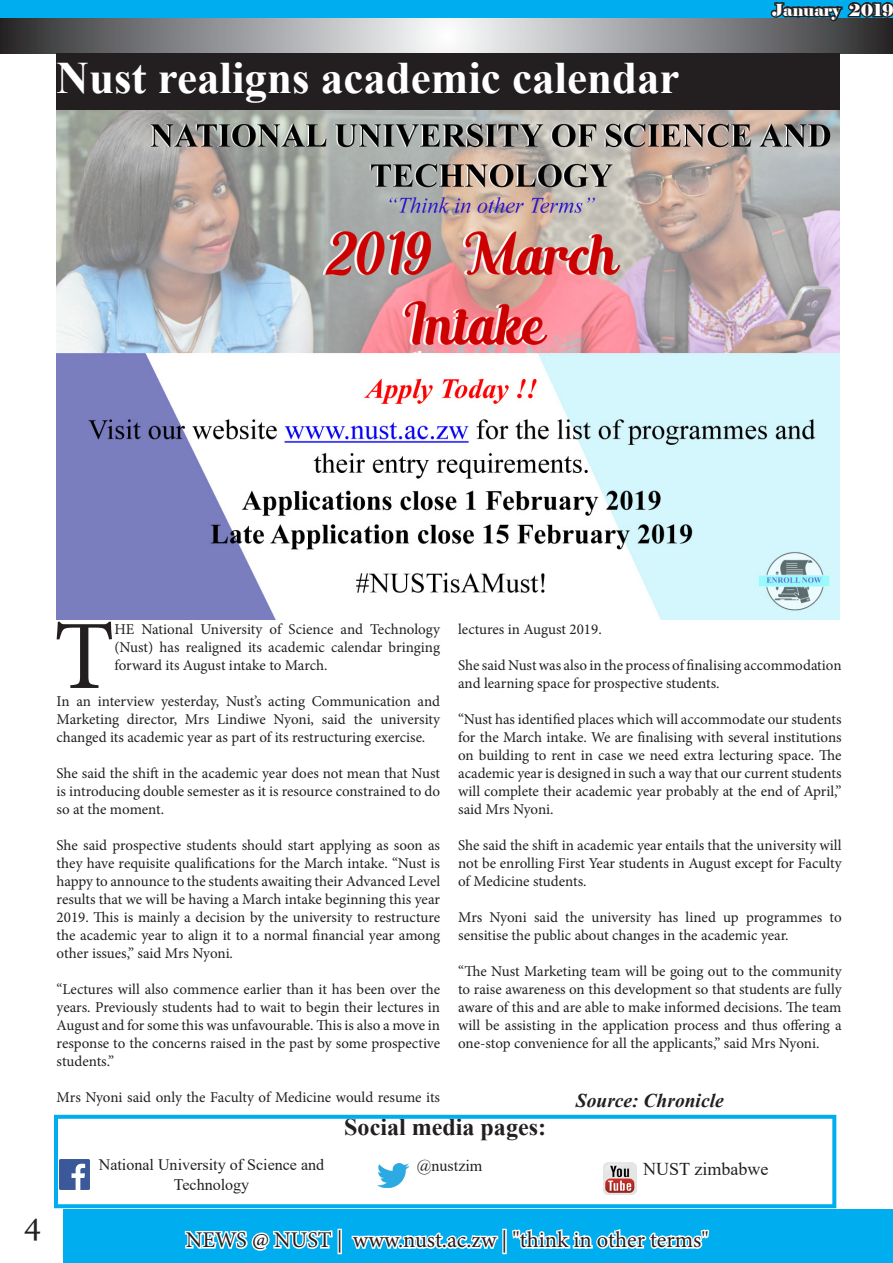
<style>
.page{position:relative;width:893px;height:1263px;background:#fff}
.page>*{position:absolute;margin:0;border:0;box-sizing:border-box;transform-origin:0 0}
.t1{font:98.1px "Minion Pro";color:#231f20}
.t2{font:700 45px "Times New Roman";color:#fff}
.t3{font:36px "Minion Pro";color:#231f20}
.t4{font:700 24px "Times New Roman";color:#231f20}
.t5{font:22.5px "Minion Pro";color:#231f20}
.t6{font:italic 700 19.5px "Times New Roman";color:#231f20}
.t7{font:18px "Times New Roman";color:#231f20}
.t8{font:16.5px "Elephant";color:#fff}
.t9{font:16.05px/19.2px "Times New Roman";color:#231f20;text-align:center}
.t10{font:15px/18px "Minion Pro";letter-spacing:-.005em;color:#231f20;text-align:justify}
</style>
<div class="page">
<div style="left:2px;top:1210px;width:891px;height:53px;background:#00aeef"></div>
<svg style="left:183px;top:1208px;width:151px;height:43px"></svg>
<div style="left:337px;top:1229px;width:5px;height:25px;border:3px solid #fff"></div>
<svg style="left:351px;top:1232px;width:148px;height:17px"></svg>
<div style="left:502px;top:1229px;width:5px;height:25px;border:3px solid #fff"></div>
<svg style="left:512px;top:1229px;width:198px;height:20px"></svg>
<svg style="left:0;top:18px;width:893px;height:35px;background:#969799"></svg>
<div style="left:1px;top:0;width:892px;height:17px;background:#00aeef"></div>
<svg style="left:768px;top:2px;width:125px;height:24px;background:#274b5a"></svg>
<div style="left:2px;top:1209px;width:61px;height:53px;background:#fff"></div>
<img style="left:57px;top:110px;width:783px;height:510px">
<div style="left:57px;top:53px;width:783px;height:57px;background:#231f20"></div>
<div style="left:54px;top:1115px;width:782px;height:93px;border:4px solid #00aeef"></div>
<img style="left:60px;top:1159px;width:29px;height:30px">
<img style="left:377px;top:1163px;width:31px;height:25px">
<img style="left:603px;top:1162px;width:33px;height:33px">
<p class="t2" style="left:57px;top:45px;width:624px">Nust realigns academic calendar</p>
<p class="t8" style="left:772px;top:0;width:123px">January 2019</p>
<p class="t3" style="left:24px;top:1199px;width:19px">4</p>
<p class="t1" style="left:54px;top:591px;width:62px">T</p>
<p class="t10" style="left:114px;top:620px;width:327px">HE National University of Science and Technology (Nust) has realigned its academic calendar bringing forward its August intake to March.</p>
<p class="t10" style="left:57px;top:692px;width:385px">In an interview yesterday, Nust’s acting Communication and Marketing director, Mrs Lindiwe Nyoni, said the university changed its academic year as part of its restructuring exercise.</p>
<p class="t10" style="left:57px;top:764px;width:385px">She said the shift in the academic year does not mean that Nust is introducing double semester as it is resource constrained to do so at the moment.</p>
<p class="t10" style="left:57px;top:836px;width:385px">She said prospective students should start applying as soon as they have requisite qualifications for the March intake. “Nust is happy to announce to the students awaiting their Advanced Level results that we will be having a March intake beginning this year 2019. This is mainly a decision by the university to restructure the academic year to align it to a normal financial year among other issues,” said Mrs Nyoni.</p>
<p class="t10" style="left:57px;top:980px;width:385px">“Lectures will also commence earlier than it has been over the years. Previously students had to wait to begin their lectures in August and for some this was unfavourable. This is also a move in response to the concerns raised in the past by some prospective students.”</p>
<p class="t10" style="left:57px;top:1088px;width:385px">Mrs Nyoni said only the Faculty of Medicine would resume its</p>
<p class="t10" style="left:458px;top:620px;width:145px">lectures in August 2019.</p>
<p class="t10" style="left:458px;top:656px;width:385px">She said Nust was also in the process of finalising accommodation and learning space for prospective students.</p>
<p class="t10" style="left:458px;top:710px;width:385px">“Nust has identified places which will accommodate our students for the March intake. We are finalising with several institutions on building to rent in case we need extra lecturing space. The academic year is designed in such a way that our current students will complete their academic year probably at the end of April,” said Mrs Nyoni.</p>
<p class="t10" style="left:458px;top:836px;width:385px">She said the shift in academic year entails that the university will not be enrolling First Year students in August except for Faculty of Medicine students.</p>
<p class="t10" style="left:458px;top:908px;width:385px">Mrs Nyoni said the university has lined up programmes to sensitise the public about changes in the academic year.</p>
<p class="t10" style="left:458px;top:962px;width:385px">“The Nust Marketing team will be going out to the community to raise awareness on this development so that students are fully aware of this and are able to make informed decisions. The team will be assisting in the application process and thus offering a one-stop convenience for all the applicants,” said Mrs Nyoni.</p>
<p class="t6" style="left:576px;top:1087px;width:149px">Source: Chronicle</p>
<p class="t4" style="left:344px;top:1110px;width:203px">Social media pages:</p>
<p class="t9" style="left:99px;top:1155px;width:227px">National University of Science and<br>Technology</p>
<p class="t9" style="left:417px;top:1155px;width:67px">@nustzim</p>
<p class="t7" style="left:643px;top:1156px;width:127px">NUST zimbabwe</p>
<p class="t5" style="left:186px;top:1225px;width:524px">NEWS @ NUST | www.nust.ac.zw | "think in other terms"</p>
</div>
